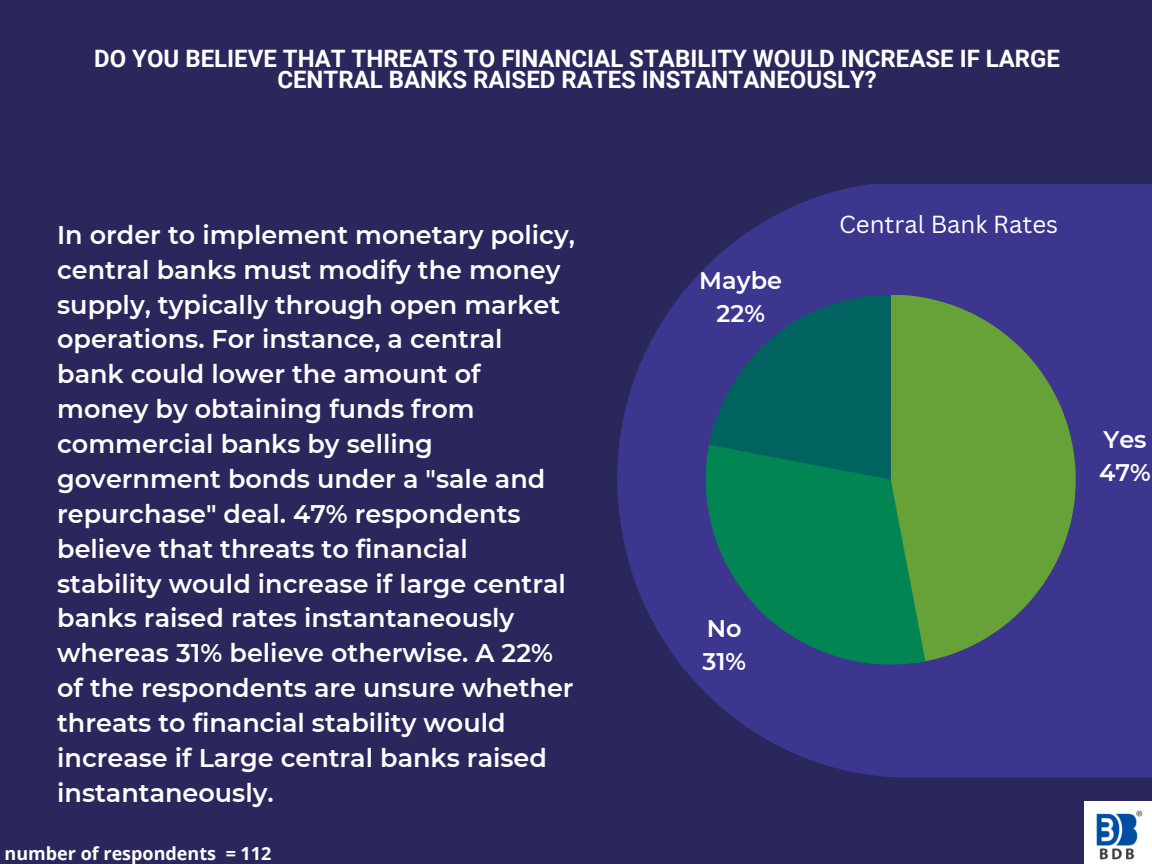
<style>
.page{position:relative;width:1152px;height:864px;background:#2a275c}
.page>*{position:absolute;margin:0;border:0;box-sizing:border-box;transform-origin:0 0}
.t1{font:600 25.5px/34.8px "Montserrat";color:#fff}
.t2{font:700 24px/21.3px "Roboto";color:#fff;text-align:center}
.t3{font:600 24px/32.7px "Montserrat";color:#fff}
.t4{font:24px "Canva Sans";color:#fff}
.t5{font:700 18px "Open Sans";color:#fff}
</style>
<div class="page">
<svg style="left:617px;top:184px;width:535px;height:594px;fill:#3c368f"></svg>
<svg style="left:892px;top:295px;width:184px;height:368px;background:#5b884c"></svg>
<svg style="left:706px;top:436px;width:219px;height:229px;background:#157a5a"></svg>
<svg style="left:709px;top:295px;width:183px;height:185px;background:#0c5d67"></svg>
<img style="left:1085px;top:802px;width:67px;height:62px">
<p class="t2" style="left:94px;top:48px;width:967px">DO YOU BELIEVE THAT THREATS TO FINANCIAL STABILITY WOULD INCREASE IF LARGE<br>CENTRAL BANKS RAISED RATES INSTANTANEOUSLY?</p>
<p class="t1" style="left:57px;top:217px;width:519px">In order to implement monetary policy, central banks must modify the money supply, typically through open market operations. For instance, a central bank could lower the amount of money by obtaining funds from commercial banks by selling government bonds under a "sale and repurchase" deal. 47% respondents believe that threats to financial stability would increase if large central banks raised rates instantaneously whereas 31% believe otherwise. A 22% of the respondents are unsure whether threats to financial stability would increase if Large central banks raised instantaneously.</p>
<p class="t5" style="left:5px;top:841px;width:268px">number of respondents = 112</p>
<p class="t3" style="left:699px;top:264px;width:84px;text-align:center">Maybe<br>22%</p>
<p class="t3" style="left:702px;top:612px;width:45px">No<br>31%</p>
<p class="t4" style="left:839px;top:208px;width:220px">Central Bank Rates</p>
<p class="t3" style="left:1099px;top:423px;width:53px">Yes<br>47%</p>
</div>
